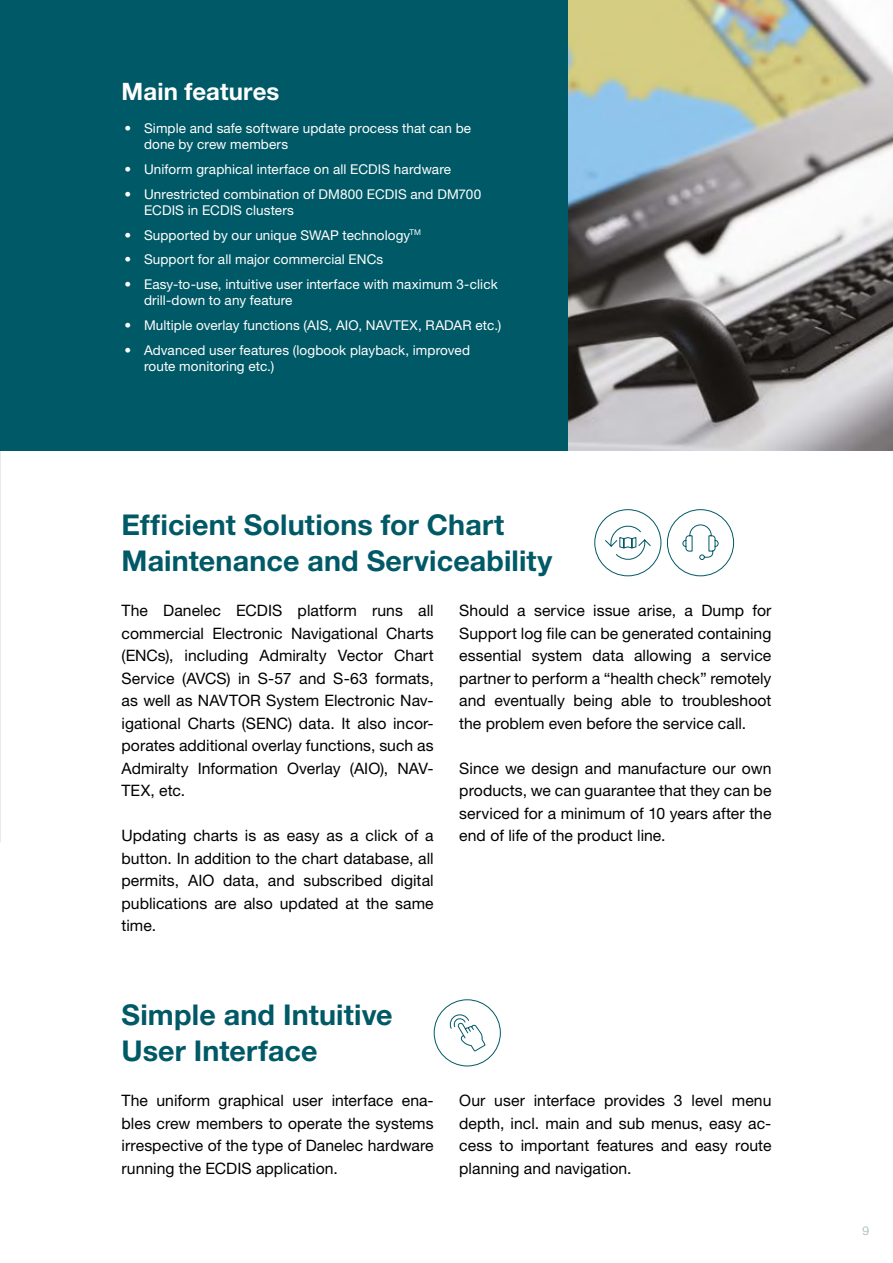
<style>
.page{position:relative;width:893px;height:1263px;background:#fff}
.page>*{position:absolute;margin:0;border:0;box-sizing:border-box;transform-origin:0 0}
.t1{font:700 28.65px/35.5px "Helvetica Neue LT Pro";letter-spacing:.005em;color:#005966}
.t2{font:700 24px "Helvetica Neue LT Pro";letter-spacing:.005em;color:#fff}
.t3{font:15.75px/22.5px "Helvetica Neue LT Pro";color:#000;text-align:justify}
.t4{font:13.5px/16.2px "Helvetica Neue LT Pro";letter-spacing:.01em;color:#fff}
.t5{font:300 12px "Helvetica Neue LT Pro";color:#97aeb2}
</style>
<div class="page">
<div style="left:0;top:0;width:569px;height:450px;background:#005966"></div>
<img style="left:569px;top:0;width:324px;height:450px">
<svg style="left:594px;top:509px;width:140px;height:68px"></svg>
<svg style="left:433px;top:999px;width:68px;height:68px"></svg>
<h2 class="t2" style="left:122px;top:76px;width:159px">Main features</h2>
<p class="t4" style="left:144px;top:120px;width:329px;text-indent:-19px">• Simple and safe software update process that can be done by crew members</p>
<p class="t4" style="left:125px;top:161px;width:328px">• Uniform graphical interface on all ECDIS hardware</p>
<p class="t4" style="left:144px;top:186px;width:339px;text-indent:-19px">• Unrestricted combination of DM800 ECDIS and DM700<br>ECDIS in ECDIS clusters</p>
<p class="t4" style="left:125px;top:226px;width:298px">• Supported by our unique SWAP technology<sup>TM</sup></p>
<p class="t4" style="left:125px;top:251px;width:260px">• Support for all major commercial ENCs</p>
<p class="t4" style="left:144px;top:276px;width:355px;text-indent:-19px">• Easy-to-use, intuitive user interface with maximum 3-click drill-down to any feature</p>
<p class="t4" style="left:125px;top:317px;width:378px">• Multiple overlay functions (AIS, AIO, NAVTEX, RADAR etc.)</p>
<p class="t4" style="left:144px;top:341px;width:328px;text-indent:-19px">• Advanced user features (logbook playback, improved route monitoring etc.)</p>
<h1 class="t1" style="left:122px;top:507px;width:432px">Efficient Solutions for Chart<br>Maintenance and Serviceability</h1>
<p class="t3" style="left:122px;top:599px;width:314px">The Danelec ECDIS platform runs all commercial Electronic Navigational Charts (ENCs), including Admiralty Vector Chart Service (AVCS) in S-57 and S-63 formats, as well as NAVTOR System Electronic Nav&shy;igational Charts (SENC) data. It also incor&shy;porates additional overlay functions, such as Admiralty Information Overlay (AIO), NAV-TEX, etc.</p>
<p class="t3" style="left:122px;top:824px;width:314px">Updating charts is as easy as a click of a button. In addition to the chart database, all permits, AIO data, and subscribed digital publications are also updated at the same time.</p>
<p class="t3" style="left:459px;top:599px;width:314px">Should a service issue arise, a Dump for Support log file can be generated containing essential system data allowing a service partner to perform a “health check” remotely and eventually being able to troubleshoot the problem even before the service call.</p>
<p class="t3" style="left:459px;top:756px;width:314px">Since we design and manufacture our own products, we can guarantee that they can be serviced for a minimum of 10 years after the end of life of the product line.</p>
<h1 class="t1" style="left:122px;top:997px;width:273px">Simple and Intuitive<br>User Interface</h1>
<p class="t3" style="left:122px;top:1089px;width:314px">The uniform graphical user interface ena&shy;bles crew members to operate the systems irrespective of the type of Danelec hardware running the ECDIS application.</p>
<p class="t3" style="left:459px;top:1089px;width:314px">Our user interface provides 3 level menu depth, incl. main and sub menus, easy ac&shy;cess to important features and easy route planning and navigation.</p>
<p class="t5" style="left:863px;top:1224px;width:8px">9</p>
</div>
